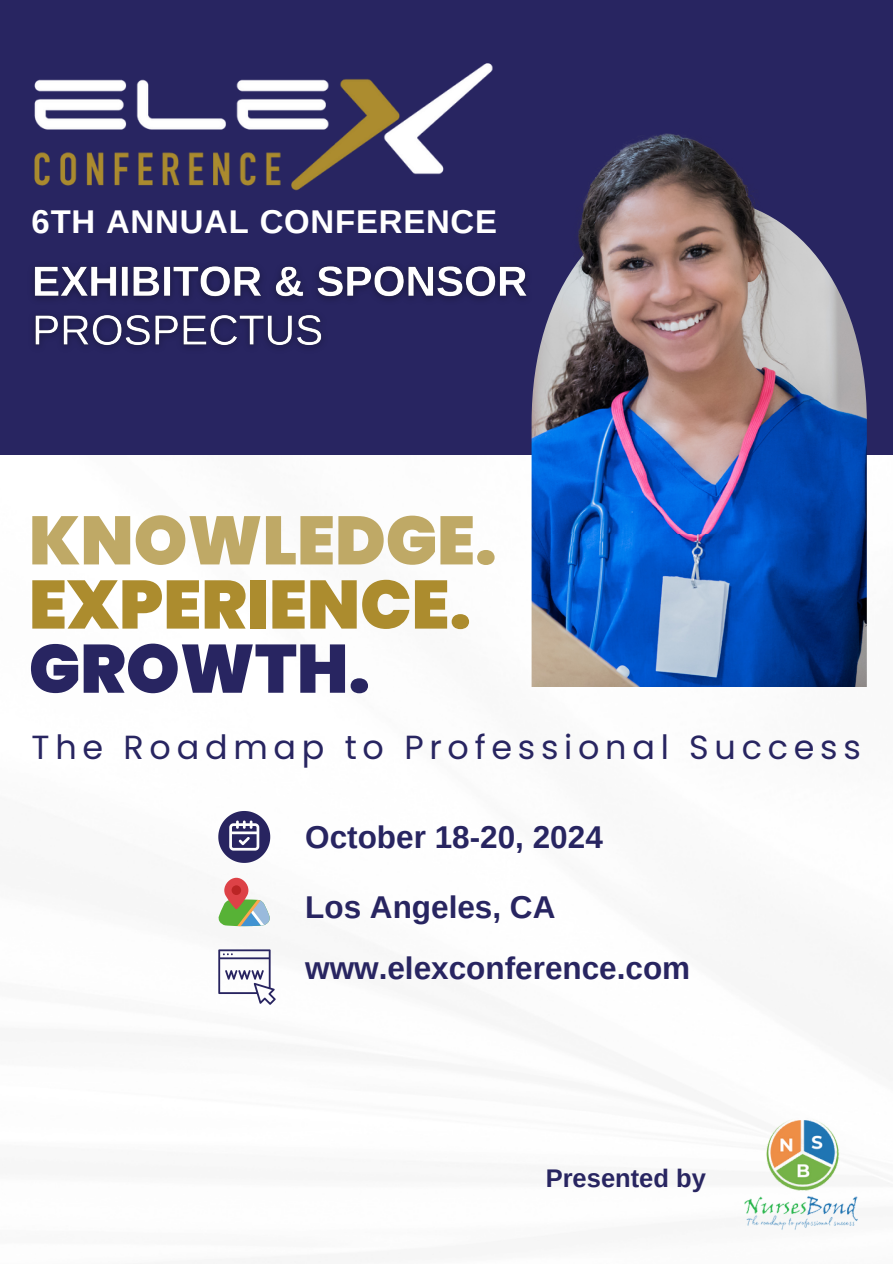
<style>
.page{position:relative;width:893px;height:1264px;background:#fff}
.page>*{position:absolute;margin:0;border:0;box-sizing:border-box;transform-origin:0 0}
.t1{font:900 68.25px/64.2px "Poppins";color:#ac8c2e}
.t2{font:33.45px "Poppins";letter-spacing:.17em;color:#282561}
.t3{font:700 32.85px "Arimo";letter-spacing:.025em;color:#fff}
.t4{font:700 31.5px "Arimo";color:#282561}
.t5{font:700 25.5px "Arimo";color:#282561}
.s1{color:#bfa966}
.s2{color:#282561}
</style>
<div class="page">
<div style="left:0;top:0;width:892px;height:454px;background:#282561"></div>
<img style="left:34px;top:63px;width:459px;height:128px">
<img style="left:744px;top:1120px;width:114px;height:111px">
<svg style="left:218px;top:877px;width:52px;height:49px"></svg>
<div style="left:231px;top:885px;width:10px;height:10px;background:#ba2525;border-radius:50%"></div>
<svg style="left:218px;top:811px;width:52px;height:51px"></svg>
<svg style="left:218px;top:949px;width:58px;height:55px"></svg>
<img style="left:33px;top:266px;width:494px;height:81px">
<img style="left:531px;top:261px;width:335px;height:425px">
<img style="left:552px;top:133px;width:268px;height:400px">
<h5 class="t3" style="left:32px;top:204px;width:467px">6TH ANNUAL CONFERENCE</h5>
<p class="t1" style="left:29px;top:508px;width:469px"><span class="s1">KNOWLEDGE.<br></span>EXPERIENCE.<br><span class="s2">GROWTH.</span></p>
<p class="t2" style="left:32px;top:723px;width:830px">The Roadmap to Professional Success</p>
<h4 class="t4" style="left:305px;top:819px;width:299px">October 18-20, 2024</h4>
<h1 class="t4" style="left:305px;top:889px;width:252px">Los Angeles, CA</h1>
<h4 class="t4" style="left:305px;top:950px;width:386px">www.elexconference.com</h4>
<p class="t5" style="left:545px;top:1163px;width:162px">Presented by</p>
</div>
